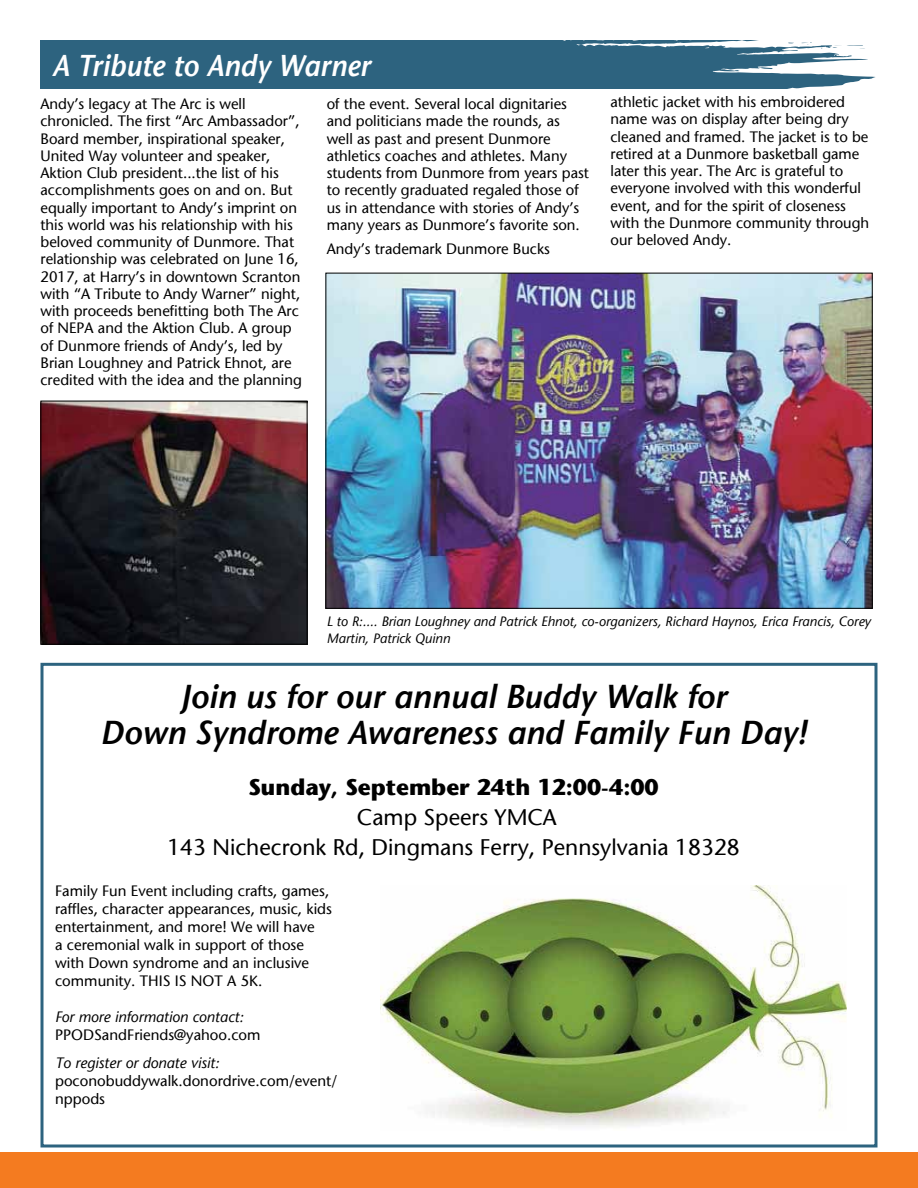
<style>
.page{position:relative;width:918px;height:1188px;background:#fff}
.page>*{position:absolute;margin:0;border:0;box-sizing:border-box;transform-origin:0 0}
.t1{font:italic 600 33px/36px "Stone Sans Std";color:#000;text-align:center}
.t2{font:italic 600 30px "Stone Sans Std";color:#fff;scale:.95 1}
.t3{font:22.5px/30px "Stone Sans";color:#000;text-align:center}
.t4{font:700 22.5px "Stone Sans";color:#000}
.t5{font:15px/17.2px "Stone Sans";color:#000}
.t6{font:italic 15px "Stone Sans";color:#000}
.t7{font:italic 13.5px/16.5px "Stone Sans";color:#000}
</style>
<div class="page">
<div style="left:0;top:1153px;width:918px;height:35px;background:#f47b20"></div>
<div style="left:40px;top:663px;width:838px;height:485px;border:3px solid #2d637f"></div>
<svg style="left:40px;top:40px;width:836px;height:49px;background:#42728c"></svg>
<img style="left:42px;top:403px;width:264px;height:240px">
<div style="left:40px;top:401px;width:268px;height:244px;border:1px solid #000"></div>
<img style="left:328px;top:275px;width:543px;height:332px">
<img style="left:381px;top:886px;width:466px;height:241px">
<h2 class="t2" style="left:52px;top:47px;width:337px">A Tribute to Andy Warner</h2>
<p class="t5" style="left:327px;top:95px;width:264px">of the event. Several local dignitaries and politicians made the rounds, as well as past and present Dunmore athletics coaches and athletes. Many students from Dunmore from years past to recently graduated regaled those of us in attendance with stories of Andy’s many years as Dunmore’s favorite son.</p>
<p class="t5" style="left:327px;top:240px;width:225px">Andy’s trademark Dunmore Bucks</p>
<p class="t5" style="left:40px;top:95px;width:263px">Andy’s legacy at The Arc is well chronicled. The first “Arc Ambassador”, Board member, inspirational speaker, United Way volunteer and speaker, Aktion Club president...the list of his accomplishments goes on and on. But equally important to Andy’s imprint on this world was his relationship with his beloved community of Dunmore. That relationship was celebrated on June 16, 2017, at Harry’s in downtown Scranton with “A Tribute to Andy Warner” night, with proceeds benefitting both The Arc of NEPA and the Aktion Club. A group of Dunmore friends of Andy’s, led by Brian Loughney and Patrick Ehnot, are credited with the idea and the planning</p>
<p class="t5" style="left:610px;top:93px;width:260px">athletic jacket with his embroidered name was on display after being dry cleaned and framed. The jacket is to be retired at a Dunmore basketball game later this year. The Arc is grateful to everyone involved with this wonderful event, and for the spirit of closeness with the Dunmore community through our beloved Andy.</p>
<p class="t7" style="left:327px;top:613px;width:546px">L to R:.... Brian Loughney and Patrick Ehnot, co-organizers, Richard Haynos, Erica Francis, Corey<br>Martin, Patrick Quinn</p>
<h1 class="t1" style="left:100px;top:679px;width:708px">Join us for our annual Buddy Walk for<br>Down Syndrome Awareness and Family Fun Day!</h1>
<h3 class="t4" style="left:248px;top:774px;width:412px">Sunday, September 24th 12:00-4:00</h3>
<h3 class="t3" style="left:167px;top:802px;width:574px">Camp Speers YMCA<br>143 Nichecronk Rd, Dingmans Ferry, Pennsylvania 18328</h3>
<p class="t5" style="left:55px;top:881px;width:278px;line-height:18px">Family Fun Event including crafts, games, raffles, character appearances, music, kids entertainment, and more! We will have<br>a ceremonial walk in support of those with Down syndrome and an inclusive community. THIS IS NOT A 5K.</p>
<p class="t6" style="left:55px;top:1007px;width:190px">For more information contact:</p>
<p class="t5" style="left:55px;top:1026px;width:207px">PPODSandFriends@yahoo.com</p>
<p class="t6" style="left:55px;top:1054px;width:166px">To register or donate visit:</p>
<p class="t5" style="left:55px;top:1072px;width:284px;line-height:18px">poconobuddywalk.donordrive.com/event/ nppods</p>
</div>
